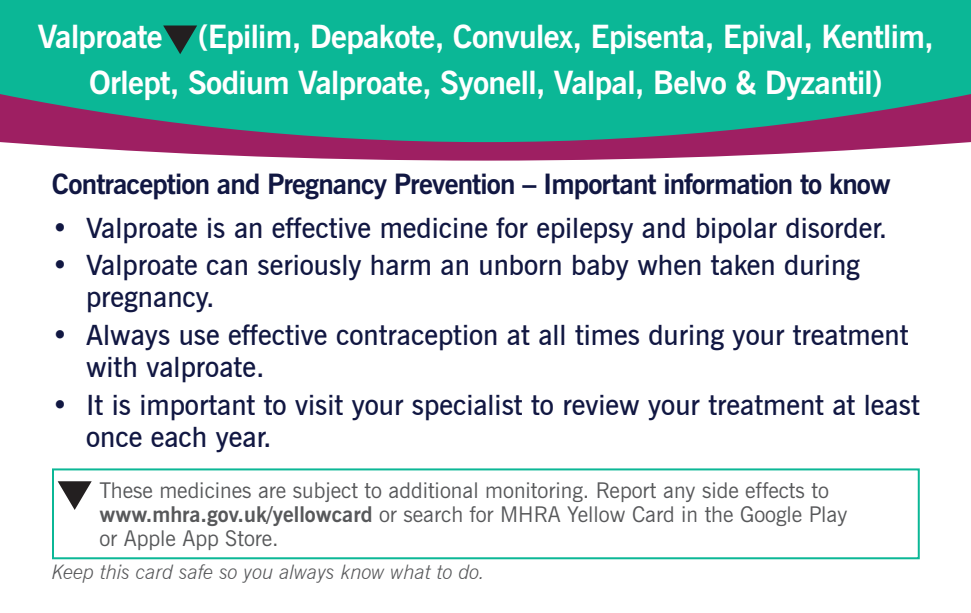
<style>
.page{position:relative;width:971px;height:613px;background:#fff}
.page>*{position:absolute;margin:0;border:0;box-sizing:border-box;transform-origin:0 0}
.t1{font:700 32px/46px "News Gothic BT";letter-spacing:-.02em;color:#fff;text-align:center}
.t2{font:600 28px/32px "News Gothic BT";color:#111742}
.New_bullet{font:700 28px "News Gothic BT";letter-spacing:-.03em;color:#111742}
.Body_Copy{font:21.6px/24px "News Gothic BT";color:#57585a}
.Body_Copy-2{font:italic 300 20px "News Gothic BT";color:#57585a}
.s1{font-weight:700}
</style>
<div class="page">
<svg style="left:0;top:142px;width:971px;height:18px;fill:#9e1f62"></svg>
<svg style="left:0;top:0;width:971px;height:142px;fill:#0bb796"></svg>
<svg style="left:163px;top:25px;width:34px;height:29px"></svg>
<div style="left:52px;top:468px;width:867px;height:90px;border:2px solid #0bb796"></div>
<svg style="left:58px;top:481px;width:34px;height:28px"></svg>
<p class="t1" style="left:38px;top:15px;width:897px">Valproate (Epilim, Depakote, Convulex, Episenta, Epival, Kentlim,<br>Orlept, Sodium Valproate, Syonell, Valpal, Belvo &amp; Dyzantil)</p>
<p class="New_bullet" style="left:52px;top:167px;width:840px">Contraception and Pregnancy Prevention – Important information to know</p>
<p class="t2" style="left:52px;top:211px;width:836px">• Valproate is an effective medicine for epilepsy and bipolar disorder.</p>
<p class="t2" style="left:86px;top:249px;width:775px;text-indent:-34px">• Valproate can seriously harm an unborn baby when taken during pregnancy.</p>
<p class="t2" style="left:86px;top:319px;width:824px;text-indent:-34px">• Always use effective contraception at all times during your treatment with valproate.</p>
<p class="t2" style="left:86px;top:388px;width:835px;text-indent:-34px">• It is important to visit your specialist to review your treatment at least once each year.</p>
<p class="Body_Copy" style="left:99px;top:479px;width:731px">These medicines are subject to additional monitoring. Report any side effects to</p>
<p class="Body_Copy" style="left:99px;top:503px;width:749px"><span class="s1">www.mhra.gov.uk/yellowcard</span> or search for MHRA Yellow Card in the Google Play or Apple App Store.</p>
<p class="Body_Copy-2" style="left:52px;top:558px;width:434px">Keep this card safe so you always know what to do.</p>
</div>
